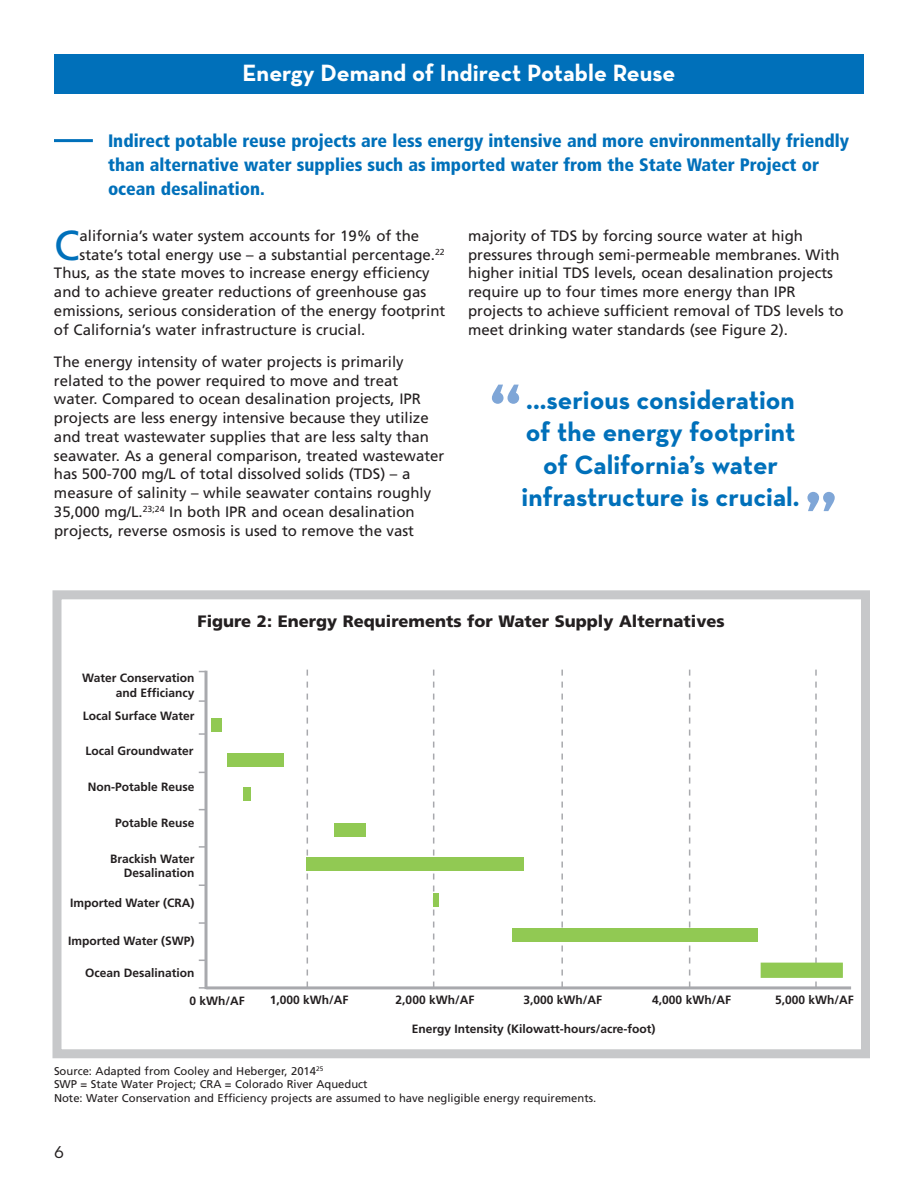
<style>
.page{position:relative;width:918px;height:1188px;background:#fff}
.page>*{position:absolute;margin:0;border:0;box-sizing:border-box;transform-origin:0 0}
.t1{font:700 72px "Neutra Text";color:#7fa6d7}
.t2{font:41.85px "Frutiger";color:#0070ba}
.t3{font:700 27px/32.4px "Neutra Text";color:#0070ba;text-align:center}
.t4{font:700 24px "Neutra Text";color:#fff}
.t5{font:19.5px "Neutra Text";color:#231f20}
.t6{font:900 condensed 18px/24px "Frutiger";color:#0070ba}
.t7{font:900 16.5px "Frutiger";color:#231f20}
.t8{font:15px/18.8px "Frutiger";color:#231f20}
.t9{font:700 12px/14.4px "Frutiger";color:#231f20;text-align:right}
.t10{font:11.25px/13.5px "Frutiger";color:#231f20}
</style>
<div class="page">
<div style="left:54px;top:54px;width:810px;height:40px;background:#0070ba"></div>
<svg style="left:815px;top:670px;width:2px;height:316px"></svg>
<svg style="left:689px;top:670px;width:1px;height:316px"></svg>
<svg style="left:561px;top:670px;width:2px;height:316px"></svg>
<svg style="left:433px;top:670px;width:1px;height:316px"></svg>
<svg style="left:307px;top:670px;width:1px;height:316px"></svg>
<div style="left:211px;top:718px;width:11px;height:13px;background:#91c953"></div>
<div style="left:227px;top:753px;width:57px;height:14px;background:#91c953"></div>
<div style="left:335px;top:823px;width:31px;height:14px;background:#91c953"></div>
<div style="left:306px;top:857px;width:217px;height:14px;background:#91c953"></div>
<div style="left:512px;top:928px;width:246px;height:14px;background:#91c953"></div>
<div style="left:761px;top:963px;width:82px;height:15px;background:#91c953;border:2px solid #91c953"></div>
<div style="left:243px;top:787px;width:8px;height:14px;background:#91c953"></div>
<div style="left:433px;top:893px;width:6px;height:14px;background:#91c953"></div>
<hr style="left:205px;top:671px;width:3px;height:318px;background:#a8a9ad">
<hr style="left:206px;top:986px;width:645px;height:3px;background:#a8a9ad">
<svg style="left:199px;top:987px;width:6px;height:2px"></svg>
<svg style="left:199px;top:922px;width:6px;height:2px"></svg>
<svg style="left:199px;top:884px;width:6px;height:2px"></svg>
<svg style="left:199px;top:846px;width:6px;height:2px"></svg>
<svg style="left:199px;top:733px;width:6px;height:2px"></svg>
<svg style="left:199px;top:700px;width:6px;height:2px"></svg>
<div style="left:52px;top:590px;width:818px;height:468px;border:9px solid #c7c8ca"></div>
<hr style="left:54px;top:139px;width:39px;height:3px;background:#0070ba">
<h3 class="t4" style="left:243px;top:57px;width:434px">Energy Demand of Indirect Potable Reuse</h3>
<p class="t6" style="left:108px;top:129px;width:743px">Indirect potable reuse projects are less energy intensive and more environmentally friendly than alternative water supplies such as imported water from the State Water Project or ocean desalination.</p>
<h2 class="t2" style="left:54px;top:220px;width:27px">C</h2>
<p class="t8" style="left:80px;top:226px;width:341px">alifornia’s water system accounts for 19% of the</p>
<p class="t8" style="left:80px;top:245px;width:367px">state’s total energy use – a substantial percentage.<sup>22</sup></p>
<p class="t8" style="left:54px;top:264px;width:377px">Thus, as the state moves to increase energy efficiency</p>
<p class="t8" style="left:54px;top:282px;width:374px">and to achieve greater reductions of greenhouse gas</p>
<p class="t8" style="left:54px;top:301px;width:393px">emissions, serious consideration of the energy footprint</p>
<p class="t8" style="left:54px;top:320px;width:313px">of California’s water infrastructure is crucial.</p>
<p class="t8" style="left:54px;top:352px;width:392px">The energy intensity of water projects is primarily related to the power required to move and treat water. Compared to ocean desalination projects, IPR projects are less energy intensive because they utilize and treat wastewater supplies that are less salty than seawater. As a general comparison, treated wastewater has 500-700 mg/L of total dissolved solids (TDS) – a measure of salinity – while seawater contains roughly 35,000 mg/L.<sup>23;24</sup> In both IPR and ocean desalination projects, reverse osmosis is used to remove the vast</p>
<p class="t8" style="left:468px;top:226px;width:377px">majority of TDS by forcing source water at high pressures through semi-permeable membranes. With higher initial TDS levels, ocean desalination projects require up to four times more energy than IPR projects to achieve sufficient removal of TDS levels to meet drinking water standards (see Figure 2).</p>
<h1 class="t1" style="left:489px;top:364px;width:35px">“</h1>
<h3 class="t3" style="left:522px;top:383px;width:279px">...serious consideration of the energy footprint of California’s water infrastructure is crucial.</h3>
<h1 class="t1" style="left:805px;top:472px;width:35px">”</h1>
<p class="t7" style="left:198px;top:611px;width:529px">Figure 2: Energy Requirements for Water Supply Alternatives</p>
<p class="t9" style="left:82px;top:671px;width:114px">Water Conservation and Efficiancy</p>
<p class="t9" style="left:83px;top:709px;width:113px">Local Surface Water</p>
<p class="t9" style="left:86px;top:743px;width:109px">Local Groundwater</p>
<p class="t9" style="left:88px;top:780px;width:108px">Non-Potable Reuse</p>
<p class="t9" style="left:115px;top:816px;width:81px">Potable Reuse</p>
<p class="t9" style="left:110px;top:852px;width:86px">Brackish Water<br>Desalination</p>
<p class="t9" style="left:70px;top:896px;width:126px">Imported Water (CRA)</p>
<p class="t9" style="left:68px;top:934px;width:128px">Imported Water (SWP)</p>
<p class="t9" style="left:85px;top:965px;width:111px">Ocean Desalination</p>
<p class="t9" style="left:190px;top:993px;width:57px">0 kWh/AF</p>
<p class="t9" style="left:270px;top:992px;width:80px">1,000 kWh/AF</p>
<p class="t9" style="left:396px;top:992px;width:80px">2,000 kWh/AF</p>
<p class="t9" style="left:523px;top:992px;width:80px">3,000 kWh/AF</p>
<p class="t9" style="left:652px;top:993px;width:80px">4,000 kWh/AF</p>
<p class="t9" style="left:775px;top:992px;width:80px">5,000 kWh/AF</p>
<p class="t9" style="left:412px;top:1022px;width:245px">Energy Intensity (Kilowatt-hours/acre-foot)</p>
<p class="t10" style="left:54px;top:1064px;width:544px">Source: Adapted from Cooley and Heberger, 2014<sup>25<br></sup>SWP = State Water Project; CRA = Colorado River Aqueduct<br>Note: Water Conservation and Efficiency projects are assumed to have negligible energy requirements.</p>
<h3 class="t5" style="left:54px;top:1140px;width:11px">6</h3>
</div>
